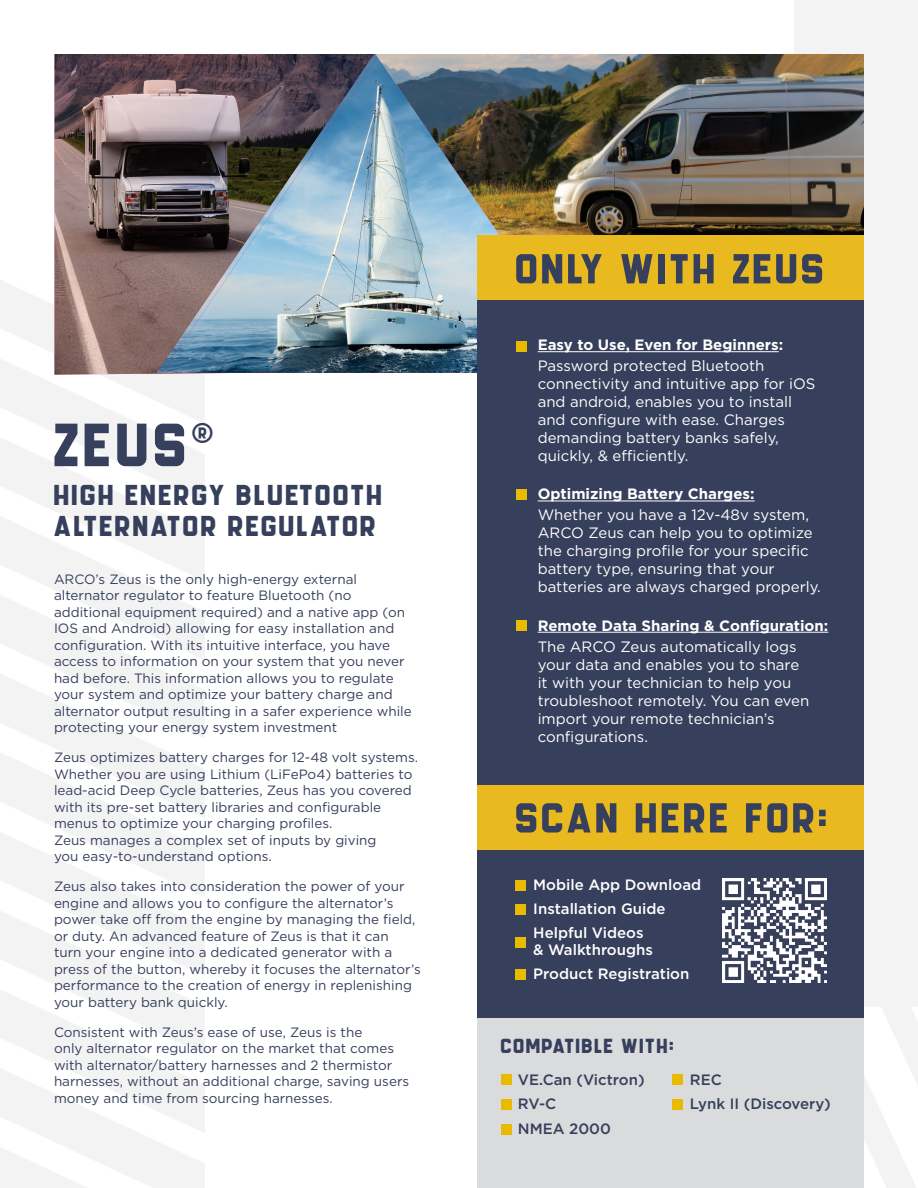
<style>
.page{position:relative;width:918px;height:1188px;background:#fff}
.page>*{position:absolute;margin:0;border:0;box-sizing:border-box;transform-origin:0 0}
.t1{font:85.05px "GROCHES";color:#363f5b}
.t2{font:58.5px "GROCHES";color:#363f5b}
.t3{font:40.2px/31.5px "GROCHES";color:#363f5b}
.t4{font:28.5px "GROCHES";color:#363f5b}
.t5{font:15px/18px "Gotham";color:#fff}
.t6{font:700 15px/21px "Gotham";color:#fff}
.t7{font:500 15px/16.5px "Gotham";color:#fff}
.t8{font:500 15px "Gotham";color:#363f5b}
.t9{font:13.5px/16.5px "Gotham";color:#363f5b}
.s1{font-weight:400}
.s2{font-weight:700}
</style>
<div class="page">
<div style="left:794px;top:0;width:124px;height:1188px;background:#f3f3f4"></div>
<svg style="left:864px;top:1007px;width:54px;height:181px"></svg>
<svg style="left:0;top:280px;width:205px;height:908px"></svg>
<img style="left:54px;top:54px;width:172px;height:321px">
<img style="left:162px;top:54px;width:214px;height:319px">
<img style="left:376px;top:54px;width:488px;height:300px">
<div style="left:477px;top:236px;width:387px;height:782px;background:#363f5b"></div>
<hr style="left:538px;top:351px;width:241px;height:1px;background:#fff">
<hr style="left:538px;top:501px;width:217px;height:1px;background:#fff">
<hr style="left:538px;top:632px;width:290px;height:1px;background:#fff">
<div style="left:516px;top:341px;width:11px;height:10px;background:#e8ba00"></div>
<div style="left:516px;top:490px;width:11px;height:10px;background:#e8ba00"></div>
<div style="left:516px;top:621px;width:11px;height:10px;background:#e8ba00"></div>
<div style="left:477px;top:236px;width:387px;height:64px;background:#e8ba20"></div>
<div style="left:477px;top:785px;width:387px;height:64px;background:#e8ba20"></div>
<div style="left:477px;top:1018px;width:387px;height:170px;background:#dadbdd"></div>
<div style="left:515px;top:880px;width:11px;height:11px;background:#e8ba00"></div>
<div style="left:515px;top:905px;width:11px;height:10px;background:#e8ba00"></div>
<div style="left:515px;top:937px;width:11px;height:10px;background:#e8ba00"></div>
<div style="left:515px;top:970px;width:11px;height:10px;background:#e8ba00"></div>
<img style="left:722px;top:879px;width:104px;height:104px">
<div style="left:672px;top:1075px;width:11px;height:10px;background:#e8ba00"></div>
<div style="left:672px;top:1099px;width:11px;height:10px;background:#e8ba00"></div>
<div style="left:501px;top:1075px;width:11px;height:10px;background:#e8ba00"></div>
<div style="left:501px;top:1099px;width:11px;height:10px;background:#e8ba00"></div>
<div style="left:501px;top:1125px;width:11px;height:10px;background:#e8ba00"></div>
<p class="t1" style="left:54px;top:408px;width:164px">ZEUS<sup>®</sup></p>
<p class="t3" style="left:54px;top:479px;width:332px">HIGH ENERGY Bluetooth<br>ALTERNATOR REGULATOr</p>
<p class="t9" style="left:54px;top:570px;width:359px">ARCO’s Zeus is the only high-energy external alternator regulator to feature Bluetooth (no additional equipment required) and a native app (on IOS and Android) allowing for easy installation and configuration. With its intuitive interface, you have access to information on your system that you never had before. This information allows you to regulate your system and optimize your battery charge and alternator output resulting in a safer experience while protecting your energy system investment</p>
<p class="t9" style="left:54px;top:749px;width:366px">Zeus optimizes battery charges for 12-48 volt systems.<br>Whether you are using Lithium (LiFePo4) batteries to lead-acid Deep Cycle batteries, Zeus has you covered with its pre-set battery libraries and configurable menus to optimize your charging profiles.<br>Zeus manages a complex set of inputs by giving<br>you easy-to-understand options.</p>
<p class="t9" style="left:54px;top:878px;width:368px">Zeus also takes into consideration the power of your engine and allows you to configure the alternator’s power take off from the engine by managing the field, or duty. An advanced feature of Zeus is that it can<br>turn your engine into a dedicated generator with a press of the button, whereby it focuses the alternator’s performance to the creation of energy in replenishing your battery bank quickly.</p>
<p class="t9" style="left:54px;top:1023px;width:357px">Consistent with Zeus’s ease of use, Zeus is the<br>only alternator regulator on the market that comes with alternator/battery harnesses and 2 thermistor harnesses, without an additional charge, saving users money and time from sourcing harnesses.</p>
<p class="t2" style="left:516px;top:243px;width:313px">ONLY WITH ZEUS</p>
<p class="t6" style="left:538px;top:334px;width:247px">Easy to Use, Even for Beginners:<br><span class="s1">Password protected Bluetooth</span></p>
<p class="t5" style="left:538px;top:375px;width:279px">connectivity and intuitive app for iOS and android, enables you to install and configure with ease. Charges demanding battery banks safely, quickly, &amp; efficiently.</p>
<p class="t5" style="left:538px;top:483px;width:273px;line-height:21px"><span class="s2">Optimizing Battery Charges:<br></span>Whether you have a 12v-48v system,</p>
<p class="t5" style="left:538px;top:524px;width:285px">ARCO Zeus can help you to optimize the charging profile for your specific battery type, ensuring that your batteries are always charged properly.</p>
<p class="t6" style="left:538px;top:615px;width:292px">Remote Data Sharing &amp; Configuration:<br><span class="s1">The ARCO Zeus automatically logs</span></p>
<p class="t5" style="left:538px;top:655px;width:273px">your data and enables you to share it with your technician to help you troubleshoot remotely. You can even import your remote technician’s configurations.</p>
<p class="t2" style="left:516px;top:793px;width:317px">scan here for:</p>
<p class="t7" style="left:533px;top:876px;width:169px">Mobile App Download</p>
<p class="t7" style="left:533px;top:901px;width:134px">Installation Guide</p>
<p class="t7" style="left:533px;top:925px;width:121px">Helpful Videos &amp; Walkthroughs</p>
<p class="t7" style="left:533px;top:965px;width:158px">Product Registration</p>
<p class="t4" style="left:501px;top:1034px;width:176px">Compatible With:</p>
<p class="t8" style="left:518px;top:1070px;width:128px">VE.Can (Victron)</p>
<p class="t8" style="left:518px;top:1094px;width:40px">RV-C</p>
<p class="t8" style="left:518px;top:1119px;width:95px">NMEA 2000</p>
<p class="t8" style="left:690px;top:1070px;width:33px">REC</p>
<p class="t8" style="left:690px;top:1094px;width:143px">Lynk II (Discovery)</p>
</div>
